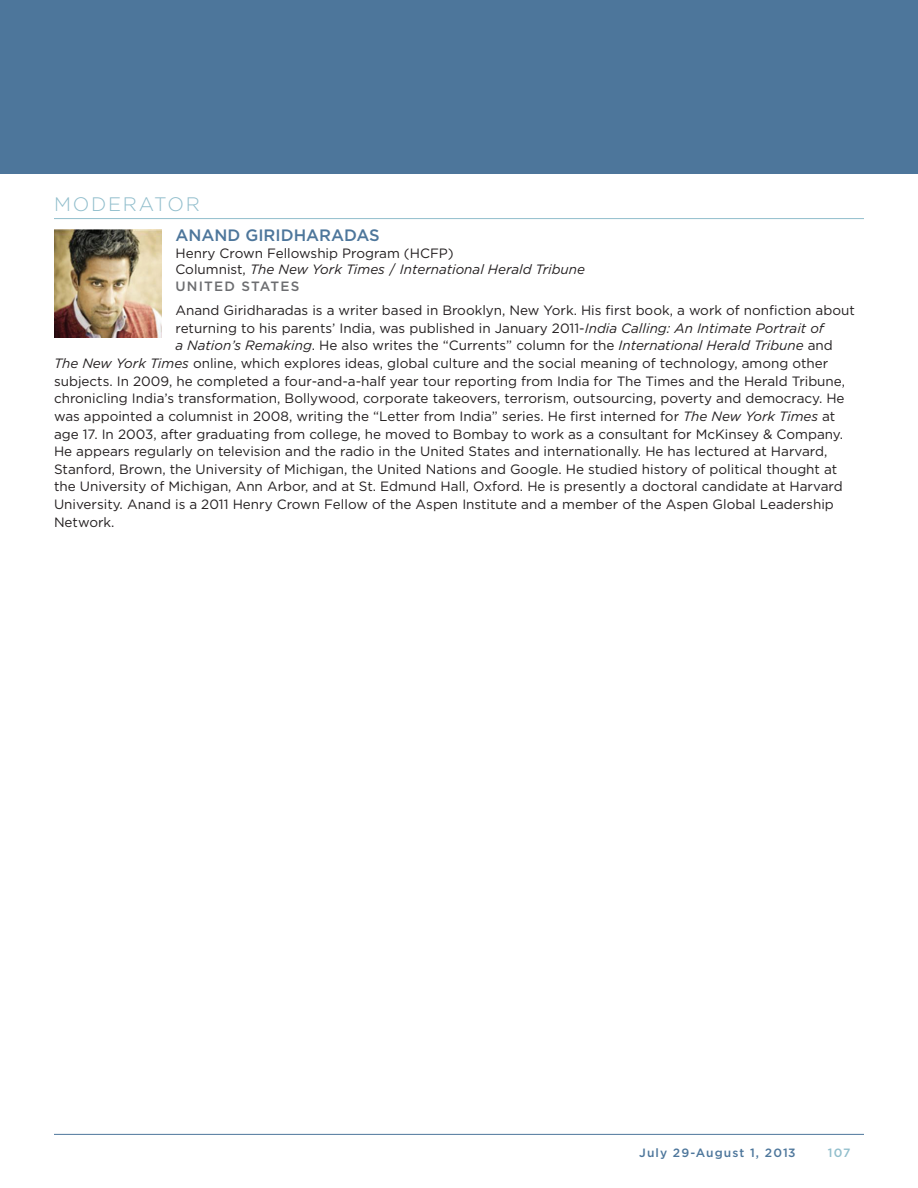
<style>
.page{position:relative;width:918px;height:1188px;background:#fff}
.page>*{position:absolute;margin:0;border:0;box-sizing:border-box;transform-origin:0 0}
.moderator_name{font:300 19.5px "Gotham";letter-spacing:.09em;color:#91becc}
.moderator_name-2{font:500 16.5px "Gotham";color:#4d769b}
.body{font:13.5px "Gotham";color:#231f20}
.body-2{font:italic 13.5px "Gotham";color:#231f20}
.moderator_title{font:italic 13.5px "Gotham";color:#231f20}
.moderator_title-2{font:13.5px "Gotham";color:#231f20}
.moderator_country{font:500 13.5px "Gotham";letter-spacing:.09em;color:#6c6d70}
.t1{font:500 12px "Gotham";letter-spacing:.09em;color:#4d769b}
.t2{font:500 12px "Gotham";color:#91becc}
.s1{font-style:normal}
.s2{font-style:italic}
</style>
<div class="page">
<hr style="left:54px;top:1134px;width:810px;height:1px;background:#4d769b">
<div style="left:0;top:0;width:918px;height:174px;background:#4d769b"></div>
<hr style="left:54px;top:218px;width:810px;height:1px;background:#91becc">
<img style="left:54px;top:229px;width:108px;height:108px">
<p class="moderator_name" style="left:54px;top:192px;width:147px">MODERATOR</p>
<p class="moderator_name-2" style="left:176px;top:225px;width:206px">ANAND GIRIDHARADAS</p>
<p class="moderator_title-2" style="left:176px;top:244px;width:280px">Henry Crown Fellowship Program (HCFP)</p>
<p class="moderator_title" style="left:176px;top:261px;width:411px"><span class="s1">Columnist,</span> The New York Times <span class="s1">/</span> International Herald Tribune</p>
<p class="moderator_country" style="left:176px;top:277px;width:125px">UNITED STATES</p>
<p class="body" style="left:176px;top:302px;width:681px">Anand Giridharadas is a writer based in Brooklyn, New York. His first book, a work of nonfiction about</p>
<p class="body" style="left:176px;top:319px;width:650px">returning to his parents’ India, was published in January 2011-<span class="s2">India Calling: An Intimate Portrait of</span></p>
<p class="body-2" style="left:176px;top:337px;width:659px">a Nation’s Remaking<span class="s1">. He also writes the “Currents” column for the</span> International Herald Tribune <span class="s1">and</span></p>
<p class="body" style="left:54px;top:355px;width:776px"><span class="s2">The New York Times</span> online, which explores ideas, global culture and the social meaning of technology, among other</p>
<p class="body" style="left:54px;top:372px;width:793px">subjects. In 2009, he completed a four-and-a-half year tour reporting from India for The Times and the Herald Tribune,</p>
<p class="body" style="left:54px;top:390px;width:792px">chronicling India’s transformation, Bollywood, corporate takeovers, terrorism, outsourcing, poverty and democracy. He</p>
<p class="body" style="left:54px;top:408px;width:783px">was appointed a columnist in 2008, writing the “Letter from India” series. He first interned for <span class="s2">The New York Times</span> at</p>
<p class="body" style="left:54px;top:425px;width:791px">age 17. In 2003, after graduating from college, he moved to Bombay to work as a consultant for McKinsey &amp; Company.</p>
<p class="body" style="left:54px;top:443px;width:775px">He appears regularly on television and the radio in the United States and internationally. He has lectured at Harvard,</p>
<p class="body" style="left:54px;top:460px;width:785px">Stanford, Brown, the University of Michigan, the United Nations and Google. He studied history of political thought at</p>
<p class="body" style="left:54px;top:478px;width:790px">the University of Michigan, Ann Arbor, and at St. Edmund Hall, Oxford. He is presently a doctoral candidate at Harvard</p>
<p class="body" style="left:54px;top:496px;width:781px">University. Anand is a 2011 Henry Crown Fellow of the Aspen Institute and a member of the Aspen Global Leadership</p>
<p class="body" style="left:54px;top:513px;width:62px">Network.</p>
<p class="t1" style="left:639px;top:1145px;width:158px">July 29-August 1, 2013</p>
<p class="t2" style="left:828px;top:1145px;width:24px">107</p>
</div>
